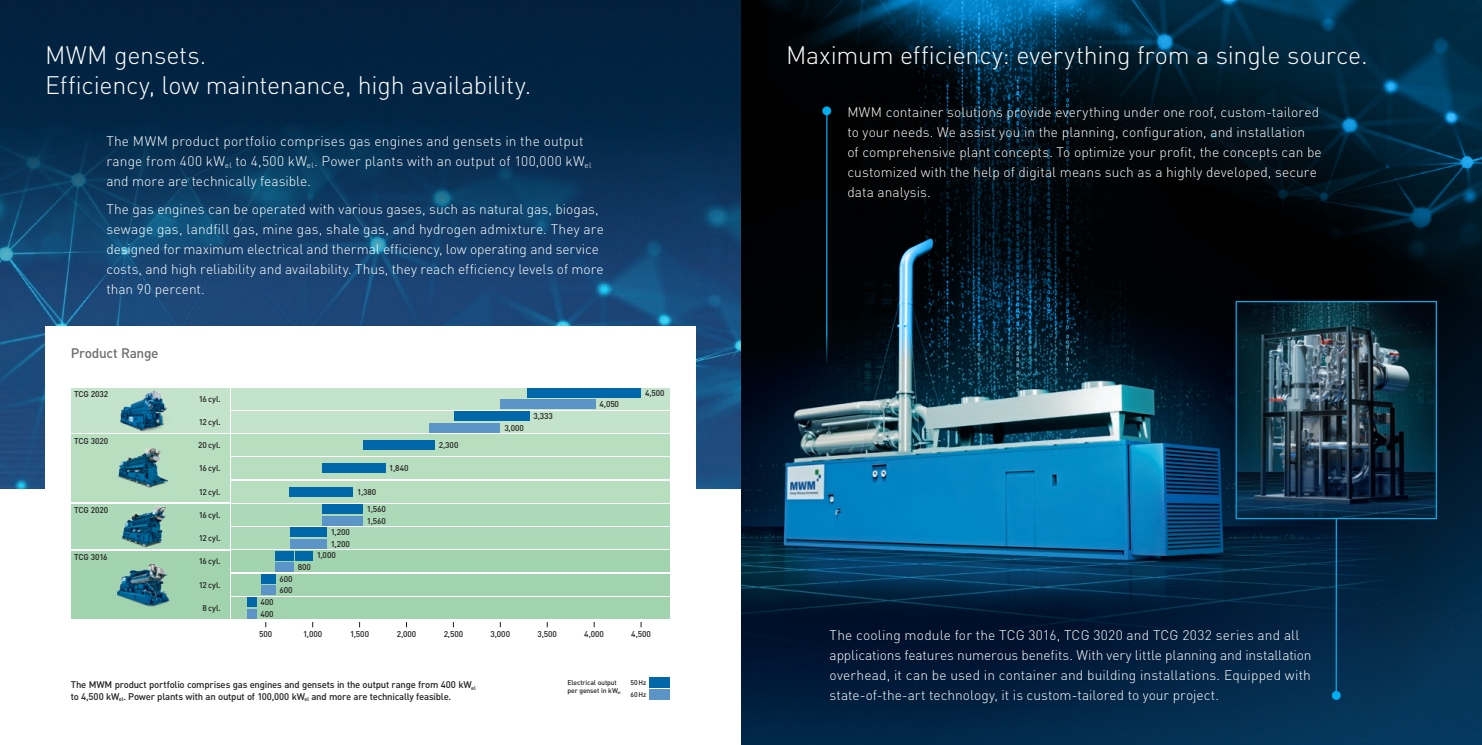
<style>
.page{position:relative;width:1482px;height:745px;background:#fff}
.page>*{position:absolute;margin:0;border:0;box-sizing:border-box;transform-origin:0 0}
.t1{font:300 25px/30px "DIN Pro";letter-spacing:-.01em;color:#fff}
.t2{font:300 13.75px/20px "DIN Pro";letter-spacing:.005em;color:#fff}
.t3{font:500 13.62px "DIN Pro";letter-spacing:-.025em;color:#6c6d70}
.t4{font:500 9.5px/11.5px "DIN Pro";letter-spacing:-.025em;color:#231f20}
.t5{font:500 8.25px/11.6px "DIN Pro";letter-spacing:-.005em;color:#231f20}
.t6{font:500 6.88px/8.2px "DIN Pro";letter-spacing:-.02em;color:#231f20}
</style>
<div class="page">
<img style="left:0;top:0;width:741px;height:488px">
<div style="left:45px;top:326px;width:651px;height:397px;background:#fff"></div>
<div style="left:649px;top:676px;width:21px;height:10px;background:#0068a9"></div>
<div style="left:649px;top:689px;width:21px;height:10px;background:#5b94c6"></div>
<div style="left:71px;top:504px;width:158px;height:44px;background:#acd9b8"></div>
<div style="left:71px;top:388px;width:158px;height:44px;background:#c3e3ca"></div>
<div style="left:71px;top:434px;width:158px;height:68px;background:#b8dec0"></div>
<div style="left:231px;top:388px;width:439px;height:21px;background:#c3e3ca"></div>
<div style="left:231px;top:411px;width:439px;height:21px;background:#c3e3ca"></div>
<div style="left:231px;top:434px;width:439px;height:21px;background:#b8dec0"></div>
<div style="left:231px;top:504px;width:439px;height:21px;background:#acd9b8"></div>
<div style="left:231px;top:457px;width:439px;height:21px;background:#b8dec0"></div>
<div style="left:231px;top:527px;width:439px;height:21px;background:#acd9b8"></div>
<div style="left:231px;top:480px;width:439px;height:22px;background:#b8dec0"></div>
<div style="left:527px;top:388px;width:114px;height:9px;background:#0068a9"></div>
<div style="left:500px;top:399px;width:95px;height:10px;background:#5b94c6"></div>
<div style="left:429px;top:422px;width:71px;height:10px;background:#5b94c6"></div>
<div style="left:453px;top:411px;width:76px;height:9px;background:#0068a9"></div>
<div style="left:290px;top:538px;width:37px;height:10px;background:#5b94c6"></div>
<div style="left:290px;top:527px;width:37px;height:9px;background:#0068a9"></div>
<div style="left:71px;top:550px;width:158px;height:68px;background:#a1d4ae"></div>
<div style="left:231px;top:550px;width:439px;height:21px;background:#a1d4ae"></div>
<div style="left:231px;top:573px;width:439px;height:22px;background:#a1d4ae"></div>
<div style="left:231px;top:596px;width:439px;height:22px;background:#a1d4ae"></div>
<div style="left:322px;top:463px;width:63px;height:10px;background:#0068a9"></div>
<div style="left:247px;top:596px;width:9px;height:10px;background:#0068a9"></div>
<div style="left:247px;top:608px;width:9px;height:10px;background:#5b94c6"></div>
<div style="left:260px;top:573px;width:15px;height:10px;background:#0068a9"></div>
<div style="left:260px;top:585px;width:15px;height:10px;background:#5b94c6"></div>
<div style="left:275px;top:562px;width:19px;height:9px;background:#5b94c6"></div>
<div style="left:322px;top:504px;width:41px;height:9px;background:#0068a9"></div>
<div style="left:322px;top:515px;width:41px;height:10px;background:#5b94c6"></div>
<div style="left:290px;top:486px;width:63px;height:10px;background:#0068a9"></div>
<img style="left:121px;top:505px;width:45px;height:43px">
<img style="left:118px;top:447px;width:50px;height:41px">
<img style="left:120px;top:390px;width:47px;height:42px">
<img style="left:117px;top:563px;width:53px;height:44px">
<div style="left:363px;top:440px;width:43px;height:9px;background:#0068a9"></div>
<div style="left:295px;top:550px;width:18px;height:10px;background:#0068a9"></div>
<div style="left:407px;top:440px;width:28px;height:9px;background:#0068a9"></div>
<div style="left:275px;top:550px;width:19px;height:10px;background:#0068a9"></div>
<svg style="left:1407px;top:379px;width:74px;height:365px;background:#032c49"></svg>
<img style="left:741px;top:379px;width:666px;height:365px">
<svg style="left:741px;top:0;width:740px;height:379px;background:#011826"></svg>
<svg style="left:833px;top:92px;width:501px;height:121px;background:#010a10"></svg>
<div style="left:822px;top:106px;width:9px;height:9px;background:#00aeef;border-radius:50%"></div>
<hr style="left:826px;top:110px;width:1px;height:283px;background:#00aeef">
<svg style="left:1331px;top:690px;width:9px;height:9px"></svg>
<hr style="left:1335px;top:518px;width:1px;height:178px;background:#00aeef">
<img style="left:1237px;top:303px;width:197px;height:214px">
<div style="left:1235px;top:301px;width:201px;height:218px;border:1px solid #00aeef"></div>
<h1 class="t1" style="left:45px;top:39px;width:488px">MWM gensets.<br>Efficiency, low maintenance, high availability.</h1>
<p class="t2" style="left:106px;top:131px;width:486px">The MWM product portfolio comprises gas engines and gensets in the output range from 400 kW<sub>el</sub> to 4,500 kW<sub>el</sub>. Power plants with an output of 100,000 kW<sub>el </sub>and more are technically feasible.</p>
<p class="t2" style="left:106px;top:198px;width:499px">The gas engines can be operated with various gases, such as natural gas, biogas, sewage gas, landfill gas, mine gas, shale gas, and hydrogen admixture. They are designed for maximum electrical and thermal efficiency, low operating and service costs, and high reliability and availability. Thus, they reach efficiency levels of more than 90 percent.</p>
<p class="t3" style="left:71px;top:343px;width:89px">Product Range</p>
<p class="t5" style="left:74px;top:388px;width:36px">TCG 2032</p>
<p class="t5" style="left:199px;top:392px;width:24px">16cyl.</p>
<p class="t5" style="left:599px;top:398px;width:21px">4,050</p>
<p class="t5" style="left:645px;top:386px;width:21px">4,500</p>
<p class="t5" style="left:199px;top:415px;width:23px">12cyl.</p>
<p class="t5" style="left:504px;top:421px;width:21px">3,000</p>
<p class="t5" style="left:533px;top:409px;width:21px">3,333</p>
<p class="t5" style="left:74px;top:434px;width:36px">TCG 3020</p>
<p class="t5" style="left:198px;top:438px;width:24px">20cyl.</p>
<p class="t5" style="left:199px;top:485px;width:23px">12cyl.</p>
<p class="t5" style="left:199px;top:462px;width:24px">16cyl.</p>
<p class="t5" style="left:357px;top:485px;width:21px">1,380</p>
<p class="t5" style="left:389px;top:462px;width:21px">1,840</p>
<p class="t5" style="left:439px;top:438px;width:21px">2,300</p>
<p class="t5" style="left:74px;top:504px;width:36px">TCG 2020</p>
<p class="t5" style="left:74px;top:550px;width:35px">TCG 3016</p>
<p class="t5" style="left:199px;top:508px;width:24px">16cyl.</p>
<p class="t5" style="left:199px;top:531px;width:23px">12cyl.</p>
<p class="t5" style="left:199px;top:554px;width:24px">16cyl.</p>
<p class="t5" style="left:202px;top:601px;width:20px">8cyl.</p>
<p class="t5" style="left:199px;top:578px;width:23px">12cyl.</p>
<p class="t5" style="left:331px;top:525px;width:21px">1,200</p>
<p class="t5" style="left:331px;top:537px;width:21px">1,200</p>
<p class="t5" style="left:317px;top:549px;width:21px">1,000</p>
<p class="t5" style="left:298px;top:560px;width:15px">800</p>
<p class="t5" style="left:279px;top:572px;width:15px">600<br>600</p>
<p class="t5" style="left:260px;top:595px;width:15px">400<br>400</p>
<p class="t5" style="left:367px;top:502px;width:20px">1,560<br>1,560</p>
<p class="t5" style="left:259px;top:627px;width:15px">500</p>
<p class="t5" style="left:303px;top:627px;width:21px">1,000</p>
<p class="t5" style="left:350px;top:627px;width:21px">1,500</p>
<p class="t5" style="left:396px;top:627px;width:21px">2,000</p>
<p class="t5" style="left:443px;top:627px;width:21px">2,500</p>
<p class="t5" style="left:490px;top:627px;width:21px">3,000</p>
<p class="t5" style="left:537px;top:627px;width:21px">3,500</p>
<p class="t5" style="left:584px;top:627px;width:21px">4,000</p>
<p class="t5" style="left:631px;top:627px;width:21px">4,500</p>
<p class="t4" style="left:71px;top:678px;width:406px">The MWM product portfolio comprises gas engines and gensets in the output range from 400 kW<sub>el </sub>to 4,500 kW<sub>el</sub>. Power plants with an output of 100,000 kW<sub>el</sub> and more are technically feasible.</p>
<p class="t6" style="left:567px;top:677px;width:55px">Electrical output per genset in kW<sub>el</sub></p>
<p class="t6" style="left:630px;top:675px;width:17px;line-height:12.6px">50Hz<br>60Hz</p>
<h1 class="t1" style="left:786px;top:39px;width:583px">Maximum efficiency: everything from a single source.</h1>
<p class="t2" style="left:847px;top:101px;width:476px">MWM container solutions provide everything under one roof, custom-tailored to your needs. We assist you in the planning, configuration, and installation<br>of comprehensive plant concepts. To optimize your profit, the concepts can be customized with the help of digital means such as a highly developed, secure data analysis.</p>
<p class="t2" style="left:829px;top:624px;width:483px">The cooling module for the TCG 3016, TCG 3020 and TCG 2032 series and all applications features numerous benefits. With very little planning and installation overhead, it can be used in container and building installations. Equipped with state-of-the-art technology, it is custom‑tailored to your project.</p>
</div>
